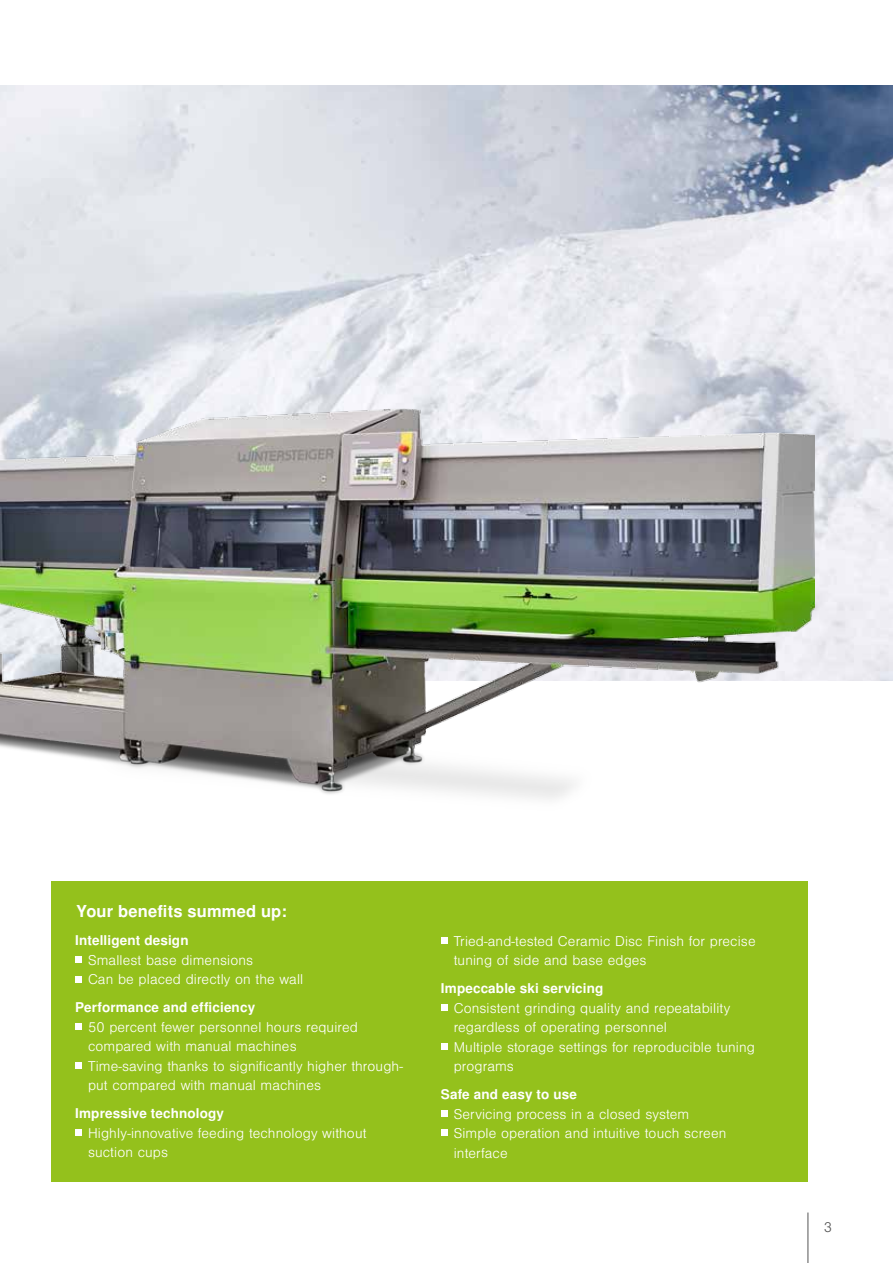
<style>
.page{position:relative;width:893px;height:1263px;background:#fff}
.page>*{position:absolute;margin:0;border:0;box-sizing:border-box;transform-origin:0 0}
.t1{font:700 16.5px "Nimbus San LOT";letter-spacing:.01em;color:#fff}
.t2{font:300 13.5px/19.5px "Nimbus San LOT";letter-spacing:.01em;color:#fff}
.t3{font:700 13.5px "Nimbus San LOT";letter-spacing:.01em;color:#fff}
.t4{font:300 13.5px "Nimbus San LOT";color:#565656}
</style>
<div class="page">
<hr style="left:808px;top:1212px;width:1px;height:51px;background:#565656">
<img style="left:0;top:85px;width:893px;height:595px">
<img style="left:0;top:396px;width:814px;height:403px">
<div style="left:51px;top:881px;width:757px;height:300px;background:#94c11c"></div>
<div style="left:75px;top:956px;width:7px;height:7px;background:#fff"></div>
<div style="left:75px;top:976px;width:7px;height:6px;background:#fff"></div>
<div style="left:75px;top:1023px;width:7px;height:7px;background:#fff"></div>
<div style="left:75px;top:1062px;width:7px;height:7px;background:#fff"></div>
<div style="left:75px;top:1129px;width:7px;height:7px;background:#fff"></div>
<svg style="left:441px;top:937px;width:6px;height:6px"></svg>
<svg style="left:441px;top:1004px;width:6px;height:6px"></svg>
<svg style="left:441px;top:1043px;width:6px;height:6px"></svg>
<svg style="left:441px;top:1110px;width:6px;height:6px"></svg>
<svg style="left:441px;top:1130px;width:6px;height:6px"></svg>
<p class="t1" style="left:76px;top:901px;width:212px">Your benefits summed up:</p>
<p class="t3" style="left:75px;top:932px;width:115px">Intelligent design</p>
<p class="t2" style="left:88px;top:950px;width:217px">Smallest base dimensions<br>Can be placed directly on the wall</p>
<p class="t3" style="left:75px;top:999px;width:181px">Performance and efficiency</p>
<p class="t2" style="left:88px;top:1017px;width:316px">50 percent fewer personnel hours required compared with manual machines<br>Time-saving thanks to significantly higher through&shy;put compared with manual machines</p>
<p class="t3" style="left:75px;top:1105px;width:150px">Impressive technology</p>
<p class="t2" style="left:88px;top:1123px;width:280px">Highly-innovative feeding technology without suction cups</p>
<p class="t2" style="left:454px;top:931px;width:303px">Tried-and-tested Ceramic Disc Finish for precise tuning of side and base edges</p>
<p class="t3" style="left:441px;top:980px;width:164px">Impeccable ski servicing</p>
<p class="t2" style="left:454px;top:998px;width:303px">Consistent grinding quality and repeatability regardless of operating personnel<br>Multiple storage settings for reproducible tuning programs</p>
<p class="t3" style="left:441px;top:1086px;width:137px">Safe and easy to use</p>
<p class="t2" style="left:454px;top:1104px;width:274px">Servicing process in a closed system<br>Simple operation and intuitive touch screen interface</p>
<p class="t4" style="left:824px;top:1219px;width:10px">3</p>
</div>
